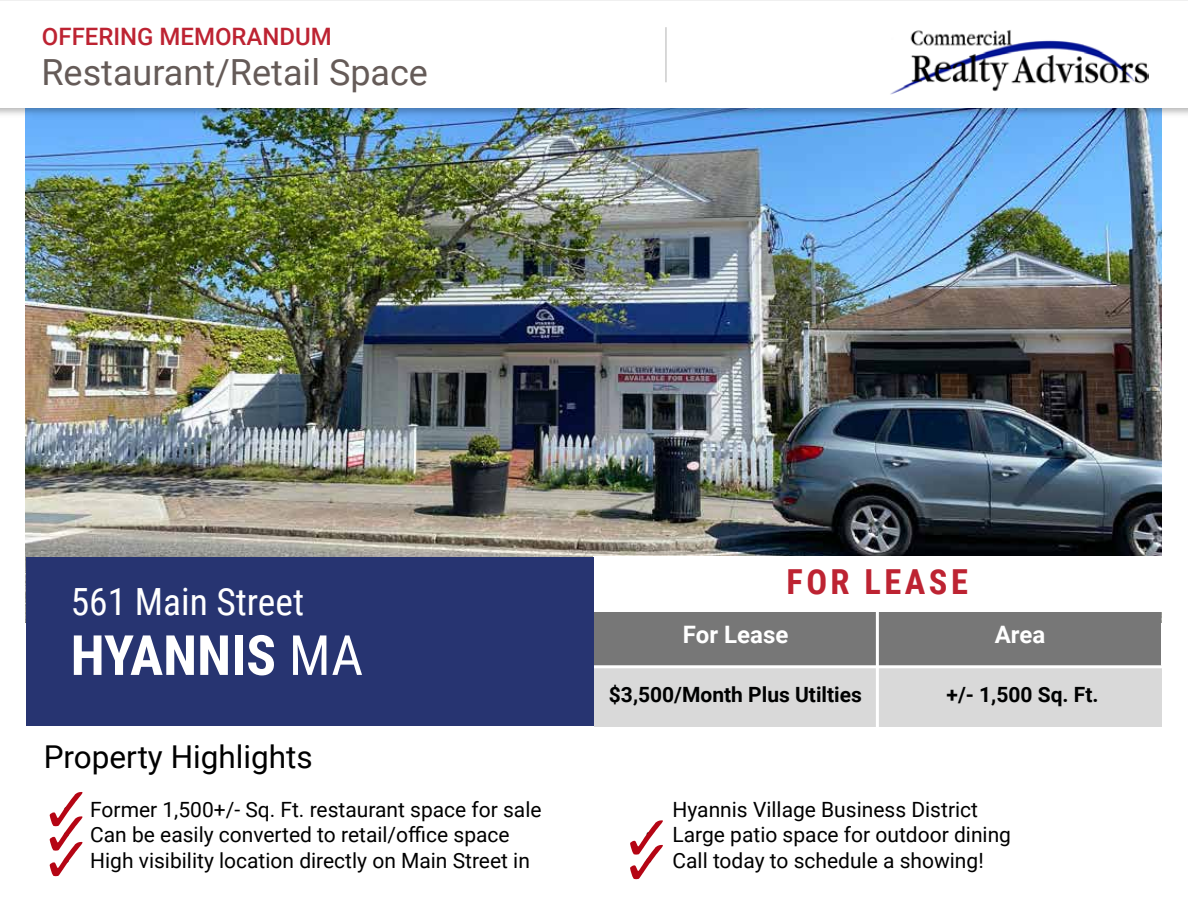
<style>
.page{position:relative;width:1188px;height:918px;background:#fff}
.page>*{position:absolute;margin:0;border:0;box-sizing:border-box;transform-origin:0 0}
.t1{font:700 55.5px "Roboto Condensed";color:#fff}
.t2{font:37.5px "Roboto Condensed";color:#fff}
.t3{font:36px "Roboto";color:#655b58}
.t4{font:700 34.5px "Roboto Condensed";letter-spacing:.1em;color:#bd2332}
.t5{font:31.5px "Roboto";color:#000}
.t6{font:500 24px "Roboto";color:#bd2332}
.t7{font:700 24px "Roboto";color:#fff}
.t8{font:21px "Roboto";color:#000}
.t9{font:700 21px "Roboto";color:#000101}
.s1{font-weight:400}
</style>
<div class="page">
<img style="left:26px;top:118px;width:1135px;height:439px">
<div style="left:594px;top:665px;width:567px;height:61px;background:#d9d9d9"></div>
<div style="left:593px;top:568px;width:568px;height:97px;background:#777"></div>
<div style="left:593px;top:557px;width:570px;height:55px;background:#fff"></div>
<div style="left:0;top:0;width:1188px;height:118px;background:#000;opacity:.3"></div>
<div style="left:0;top:1px;width:1188px;height:106px;background:#fff"></div>
<img style="left:890px;top:30px;width:258px;height:65px">
<hr style="left:665px;top:27px;width:2px;height:55px;background:#ccc">
<hr style="left:563px;top:665px;width:620px;height:3px;background:#fff">
<hr style="left:876px;top:560px;width:3px;height:227px;background:#fff">
<div style="left:26px;top:557px;width:567px;height:169px;background:#273471"></div>
<svg style="left:50px;top:792px;width:33px;height:84px"></svg>
<svg style="left:630px;top:820px;width:33px;height:59px"></svg>
<p class="t6" style="left:42px;top:20px;width:292px">OFFERING MEMORANDUM</p>
<h3 class="t3" style="left:41px;top:47px;width:388px">Restaurant/Retail Space</h3>
<h2 class="t2" style="left:71px;top:576px;width:235px">561 Main Street</h2>
<h3 class="t4" style="left:787px;top:558px;width:183px">FOR LEASE</h3>
<h1 class="t1" style="left:71px;top:616px;width:294px">HYANNIS <span class="s1">MA</span></h1>
<p class="t7" style="left:683px;top:618px;width:107px">For Lease</p>
<p class="t9" style="left:609px;top:680px;width:255px">$3,500/Month Plus Utilties</p>
<p class="t7" style="left:995px;top:618px;width:52px">Area</p>
<p class="t9" style="left:947px;top:680px;width:154px">+/- 1,500 Sq. Ft.</p>
<h3 class="t5" style="left:44px;top:735px;width:271px">Property Highlights</h3>
<p class="t8" style="left:63px;top:795px;width:480px">• Former 1,500+/- Sq. Ft. restaurant space for sale</p>
<p class="t8" style="left:63px;top:820px;width:448px">• Can be easily converted to retail/office space</p>
<p class="t8" style="left:63px;top:845px;width:468px">• High visibility location directly on Main Street in</p>
<p class="t8" style="left:673px;top:795px;width:307px">Hyannis Village Business District</p>
<p class="t8" style="left:646px;top:820px;width:367px">• Large patio space for outdoor dining</p>
<p class="t8" style="left:646px;top:845px;width:340px">• Call today to schedule a showing!</p>
</div>
